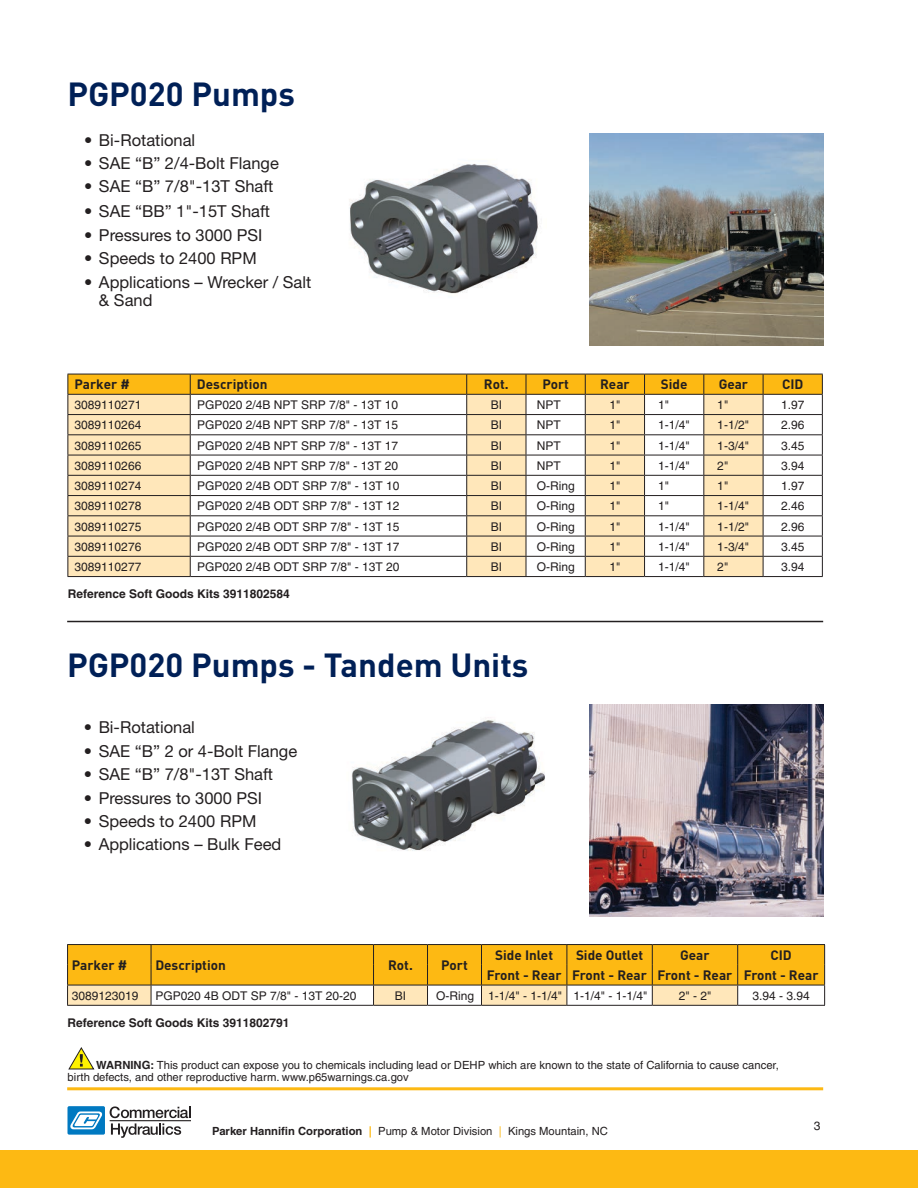
<style>
.page{position:relative;width:918px;height:1188px;background:#fff}
.page>*{position:absolute;margin:0;border:0;box-sizing:border-box;transform-origin:0 0}
.t1{font:700 33px "DINOT";color:#002057}
.t2{font:16.5px/18px "Helvetica Neue LT Std";color:#231f20}
.t3{font:700 13.5px/19.8px "DINOT";color:#231f20}
.t4{font:12px "Helvetica";color:#231f20}
.t5{font:700 12px "Helvetica";color:#231f20}
.t6{font:11.25px/12px "Helvetica";color:#231f20}
.s1{font-weight:700}
.s2{font-weight:700;color:#fdb913}
.s3{color:#fdb913}
</style>
<div class="page">
<div style="left:0;top:1151px;width:918px;height:37px;background:#fdb913"></div>
<hr style="left:67px;top:1087px;width:756px;height:3px;background:#fdb913">
<div style="left:68px;top:1106px;width:37px;height:29px;background:#0079c1;border-radius:2px"></div>
<svg style="left:70px;top:1111px;width:33px;height:18px"></svg>
<svg style="left:110px;top:1106px;width:81px;height:32px"></svg>
<hr style="left:110px;top:1120px;width:81px;height:1px;background:#231f20">
<svg style="left:69px;top:1047px;width:25px;height:23px"></svg>
<svg style="left:68px;top:374px;width:755px;height:202px"></svg>
<hr style="left:68px;top:576px;width:122px;height:1px;background:#231f20">
<hr style="left:190px;top:576px;width:277px;height:1px;background:#231f20">
<hr style="left:467px;top:576px;width:59px;height:1px;background:#231f20">
<hr style="left:526px;top:576px;width:59px;height:1px;background:#231f20">
<hr style="left:585px;top:576px;width:60px;height:1px;background:#231f20">
<hr style="left:645px;top:576px;width:59px;height:1px;background:#231f20">
<hr style="left:704px;top:576px;width:59px;height:1px;background:#231f20">
<hr style="left:763px;top:576px;width:60px;height:1px;background:#231f20">
<img style="left:351px;top:717px;width:194px;height:134px">
<img style="left:590px;top:704px;width:233px;height:212px">
<hr style="left:67px;top:621px;width:756px;height:1px;background:#231f20">
<img style="left:349px;top:164px;width:190px;height:130px">
<img style="left:590px;top:134px;width:234px;height:212px">
<hr style="left:67px;top:944px;width:84px;height:1px;background:#231f20">
<hr style="left:151px;top:944px;width:223px;height:1px;background:#231f20">
<hr style="left:374px;top:944px;width:54px;height:1px;background:#231f20">
<hr style="left:428px;top:944px;width:54px;height:1px;background:#231f20">
<hr style="left:482px;top:944px;width:85px;height:1px;background:#231f20">
<hr style="left:567px;top:944px;width:85px;height:1px;background:#231f20">
<hr style="left:652px;top:944px;width:86px;height:1px;background:#231f20">
<hr style="left:738px;top:944px;width:87px;height:1px;background:#231f20">
<svg style="left:67px;top:945px;width:758px;height:60px"></svg>
<hr style="left:67px;top:1005px;width:84px;height:1px;background:#231f20">
<hr style="left:151px;top:1005px;width:223px;height:1px;background:#231f20">
<hr style="left:374px;top:1005px;width:54px;height:1px;background:#231f20">
<hr style="left:428px;top:1005px;width:54px;height:1px;background:#231f20">
<hr style="left:482px;top:1005px;width:85px;height:1px;background:#231f20">
<hr style="left:567px;top:1005px;width:85px;height:1px;background:#231f20">
<hr style="left:652px;top:1005px;width:86px;height:1px;background:#231f20">
<hr style="left:738px;top:1005px;width:87px;height:1px;background:#231f20">
<h1 class="t1" style="left:68px;top:72px;width:229px">PGP020 Pumps</h1>
<h2 class="t2" style="left:84px;top:131px;width:113px">• Bi-Rotational</h2>
<h2 class="t2" style="left:84px;top:154px;width:196px">• SAE “B” 2/4-Bolt Flange</h2>
<h2 class="t2" style="left:84px;top:177px;width:191px">• SAE “B” 7/8"-13T Shaft</h2>
<h2 class="t2" style="left:84px;top:202px;width:188px">• SAE “BB” 1"-15T Shaft</h2>
<h2 class="t2" style="left:84px;top:226px;width:180px">• Pressures to 3000 PSI</h2>
<h2 class="t2" style="left:84px;top:249px;width:174px">• Speeds to 2400 RPM</h2>
<h2 class="t2" style="left:99px;top:272px;width:214px;text-indent:-15px">• Applications – Wrecker / Salt &amp; Sand</h2>
<p class="t3" style="left:75px;top:374px;width:57px">Parker #</p>
<p class="t3" style="left:197px;top:374px;width:72px">Description</p>
<p class="t3" style="left:484px;top:374px;width:26px">Rot.</p>
<p class="t3" style="left:542px;top:374px;width:28px">Port</p>
<p class="t3" style="left:600px;top:374px;width:31px">Rear</p>
<p class="t3" style="left:661px;top:374px;width:28px">Side</p>
<p class="t3" style="left:719px;top:374px;width:31px">Gear</p>
<p class="t3" style="left:782px;top:374px;width:23px">CID</p>
<p class="t4" style="left:75px;top:398px;width:68px">3089110271</p>
<p class="t4" style="left:197px;top:398px;width:203px">PGP020 2/4B NPT SRP 7/8" - 13T 10</p>
<p class="t4" style="left:491px;top:398px;width:13px">BI</p>
<p class="t4" style="left:537px;top:398px;width:25px">NPT</p>
<p class="t4" style="left:609px;top:398px;width:12px">1"</p>
<p class="t4" style="left:658px;top:398px;width:12px">1"</p>
<p class="t4" style="left:717px;top:398px;width:12px">1"</p>
<p class="t4" style="left:781px;top:398px;width:25px">1.97</p>
<p class="t4" style="left:75px;top:418px;width:68px">3089110264</p>
<p class="t4" style="left:197px;top:418px;width:203px">PGP020 2/4B NPT SRP 7/8" - 13T 15</p>
<p class="t4" style="left:491px;top:418px;width:13px">BI</p>
<p class="t4" style="left:537px;top:418px;width:25px">NPT</p>
<p class="t4" style="left:609px;top:418px;width:12px">1"</p>
<p class="t4" style="left:658px;top:418px;width:33px">1-1/4"</p>
<p class="t4" style="left:717px;top:418px;width:33px">1-1/2"</p>
<p class="t4" style="left:781px;top:418px;width:25px">2.96</p>
<p class="t4" style="left:75px;top:438px;width:68px">3089110265</p>
<p class="t4" style="left:197px;top:438px;width:203px">PGP020 2/4B NPT SRP 7/8" - 13T 17</p>
<p class="t4" style="left:491px;top:438px;width:13px">BI</p>
<p class="t4" style="left:537px;top:438px;width:25px">NPT</p>
<p class="t4" style="left:609px;top:438px;width:12px">1"</p>
<p class="t4" style="left:658px;top:438px;width:33px">1-1/4"</p>
<p class="t4" style="left:717px;top:438px;width:33px">1-3/4"</p>
<p class="t4" style="left:781px;top:438px;width:25px">3.45</p>
<p class="t4" style="left:75px;top:459px;width:68px">3089110266</p>
<p class="t4" style="left:197px;top:459px;width:203px">PGP020 2/4B NPT SRP 7/8" - 13T 20</p>
<p class="t4" style="left:491px;top:459px;width:13px">BI</p>
<p class="t4" style="left:537px;top:459px;width:25px">NPT</p>
<p class="t4" style="left:609px;top:459px;width:12px">1"</p>
<p class="t4" style="left:658px;top:459px;width:33px">1-1/4"</p>
<p class="t4" style="left:717px;top:459px;width:12px">2"</p>
<p class="t4" style="left:781px;top:459px;width:25px">3.94</p>
<p class="t4" style="left:75px;top:479px;width:68px">3089110274</p>
<p class="t4" style="left:197px;top:479px;width:204px">PGP020 2/4B ODT SRP 7/8" - 13T 10</p>
<p class="t4" style="left:491px;top:479px;width:13px">BI</p>
<p class="t4" style="left:537px;top:479px;width:40px">O-Ring</p>
<p class="t4" style="left:609px;top:479px;width:12px">1"</p>
<p class="t4" style="left:658px;top:479px;width:12px">1"</p>
<p class="t4" style="left:717px;top:479px;width:12px">1"</p>
<p class="t4" style="left:781px;top:479px;width:25px">1.97</p>
<p class="t4" style="left:75px;top:499px;width:68px">3089110278</p>
<p class="t4" style="left:197px;top:499px;width:204px">PGP020 2/4B ODT SRP 7/8" - 13T 12</p>
<p class="t4" style="left:491px;top:499px;width:13px">BI</p>
<p class="t4" style="left:537px;top:499px;width:40px">O-Ring</p>
<p class="t4" style="left:609px;top:499px;width:12px">1"</p>
<p class="t4" style="left:658px;top:499px;width:12px">1"</p>
<p class="t4" style="left:717px;top:499px;width:33px">1-1/4"</p>
<p class="t4" style="left:781px;top:499px;width:25px">2.46</p>
<p class="t4" style="left:75px;top:519px;width:68px">3089110275</p>
<p class="t4" style="left:197px;top:519px;width:204px">PGP020 2/4B ODT SRP 7/8" - 13T 15</p>
<p class="t4" style="left:491px;top:519px;width:13px">BI</p>
<p class="t4" style="left:537px;top:519px;width:40px">O-Ring</p>
<p class="t4" style="left:609px;top:519px;width:12px">1"</p>
<p class="t4" style="left:658px;top:519px;width:33px">1-1/4"</p>
<p class="t4" style="left:717px;top:519px;width:33px">1-1/2"</p>
<p class="t4" style="left:781px;top:519px;width:25px">2.96</p>
<p class="t4" style="left:75px;top:540px;width:68px">3089110276</p>
<p class="t4" style="left:197px;top:540px;width:204px">PGP020 2/4B ODT SRP 7/8" - 13T 17</p>
<p class="t4" style="left:491px;top:540px;width:13px">BI</p>
<p class="t4" style="left:537px;top:540px;width:40px">O-Ring</p>
<p class="t4" style="left:609px;top:540px;width:12px">1"</p>
<p class="t4" style="left:658px;top:540px;width:33px">1-1/4"</p>
<p class="t4" style="left:717px;top:540px;width:33px">1-3/4"</p>
<p class="t4" style="left:781px;top:540px;width:25px">3.45</p>
<p class="t4" style="left:75px;top:560px;width:68px">3089110277</p>
<p class="t4" style="left:197px;top:560px;width:204px">PGP020 2/4B ODT SRP 7/8" - 13T 20</p>
<p class="t4" style="left:491px;top:560px;width:13px">BI</p>
<p class="t4" style="left:537px;top:560px;width:40px">O-Ring</p>
<p class="t4" style="left:609px;top:560px;width:12px">1"</p>
<p class="t4" style="left:658px;top:560px;width:33px">1-1/4"</p>
<p class="t4" style="left:717px;top:560px;width:12px">2"</p>
<p class="t4" style="left:781px;top:560px;width:25px">3.94</p>
<p class="t5" style="left:68px;top:586px;width:223px">Reference Soft Goods Kits 3911802584</p>
<h1 class="t1" style="left:67px;top:642px;width:463px">PGP020 Pumps - Tandem Units</h1>
<h2 class="t2" style="left:84px;top:718px;width:113px">• Bi-Rotational</h2>
<h2 class="t2" style="left:84px;top:742px;width:215px">• SAE “B” 2 or 4-Bolt Flange</h2>
<h2 class="t2" style="left:84px;top:765px;width:191px">• SAE “B” 7/8"-13T Shaft</h2>
<h2 class="t2" style="left:84px;top:789px;width:180px">• Pressures to 3000 PSI</h2>
<h2 class="t2" style="left:84px;top:812px;width:174px">• Speeds to 2400 RPM</h2>
<h2 class="t2" style="left:84px;top:835px;width:199px">• Applications – Bulk Feed</h2>
<p class="t3" style="left:72px;top:955px;width:57px">Parker #</p>
<p class="t3" style="left:155px;top:955px;width:72px">Description</p>
<p class="t3" style="left:388px;top:955px;width:26px">Rot.</p>
<p class="t3" style="left:441px;top:955px;width:28px">Port</p>
<p class="t3" style="left:487px;top:945px;width:333px;text-indent:284px">CID<br>Front - Rear Front - Rear Front - Rear Front - Rear</p>
<p class="t3" style="left:495px;top:945px;width:59px">Side Inlet</p>
<p class="t3" style="left:576px;top:945px;width:69px">Side Outlet</p>
<p class="t3" style="left:680px;top:945px;width:31px">Gear</p>
<p class="t4" style="left:72px;top:989px;width:68px">3089123019</p>
<p class="t4" style="left:155px;top:989px;width:203px">PGP020 4B ODT SP 7/8" - 13T 20-20</p>
<p class="t4" style="left:395px;top:989px;width:13px">BI</p>
<p class="t4" style="left:436px;top:989px;width:213px">O-Ring 1-1/4" - 1-1/4" 1-1/4" - 1-1/4"</p>
<p class="t4" style="left:679px;top:989px;width:34px">2" - 2"</p>
<p class="t4" style="left:752px;top:989px;width:59px">3.94 - 3.94</p>
<p class="t5" style="left:68px;top:1015px;width:223px">Reference Soft Goods Kits 3911802791</p>
<p class="t6" style="left:68px;top:1059px;width:713px;text-indent:29px"><span class="s1">WARNING:</span> This product can expose you to chemicals including lead or DEHP which are known to the state of California to cause cancer, birth defects, and other reproductive harm. www.p65warnings.ca.gov</p>
<p class="t6" style="left:212px;top:1125px;width:397px"><span class="s1">Parker Hannifin Corporation</span> <span class="s2">|</span> Pump &amp; Motor Division <span class="s3">|</span> Kings Mountain, NC</p>
<p class="t4" style="left:814px;top:1119px;width:8px">3</p>
</div>
